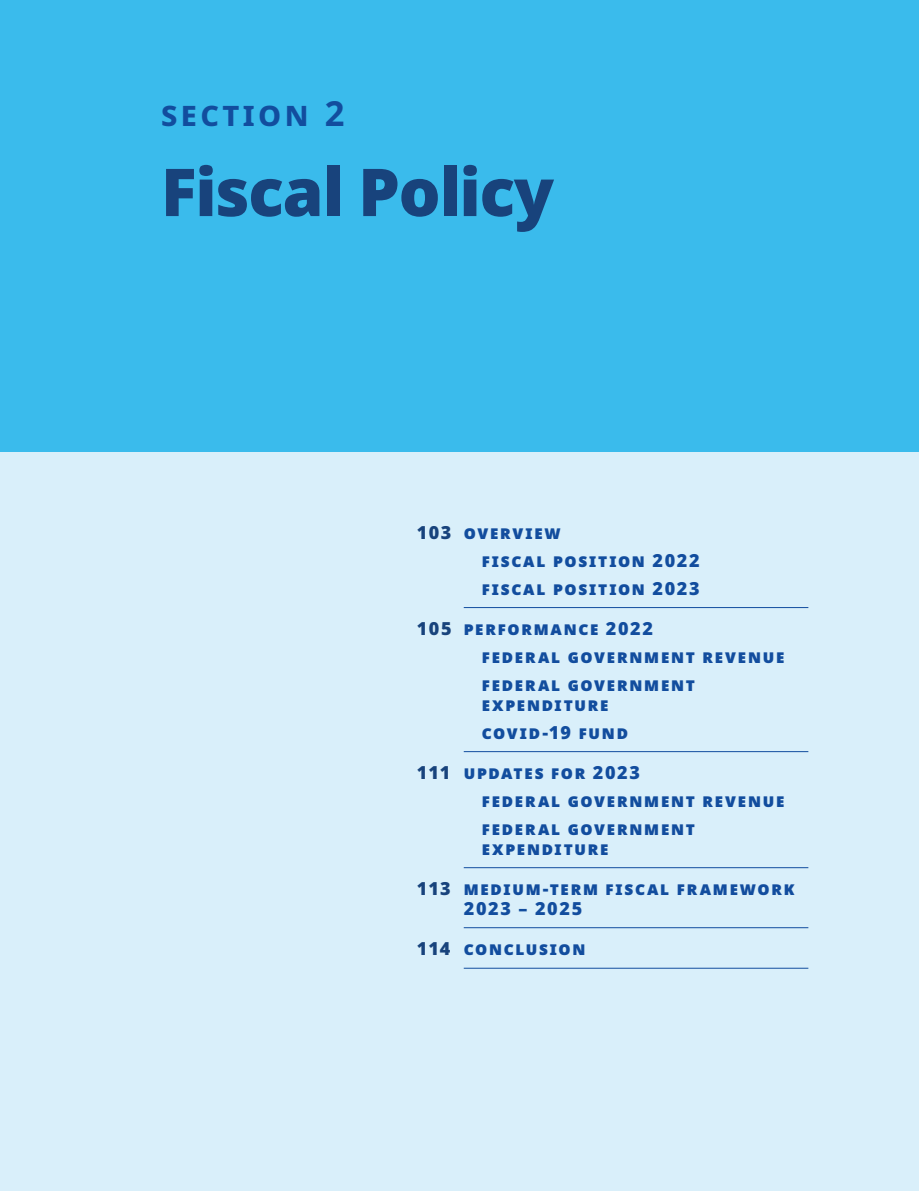
<style>
.page{position:relative;width:919px;height:1191px;background:#fff}
.page>*{position:absolute;margin:0;border:0;box-sizing:border-box;transform-origin:0 0}
.t1{font:900 66px "Noto Sans";letter-spacing:-.02em;color:#18437c}
.t2{font:700 34.5px "Noto Sans";color:#124d9e}
.t3{font:900 18px/28px "Noto Sans";letter-spacing:.1em;color:#124d9e}
.s1{color:#18437c}
</style>
<div class="page">
<div style="left:0;top:0;width:918px;height:453px;background:#3abbec"></div>
<div style="left:0;top:453px;width:918px;height:738px;background:#d9effa"></div>
<hr style="left:463px;top:607px;width:345px;height:1px;background:#124d9e">
<hr style="left:463px;top:751px;width:345px;height:1px;background:#124d9e">
<hr style="left:463px;top:867px;width:345px;height:1px;background:#124d9e">
<hr style="left:463px;top:927px;width:345px;height:1px;background:#124d9e">
<hr style="left:463px;top:968px;width:345px;height:1px;background:#124d9e">
<h2 class="t2" style="left:161px;top:89px;width:185px">section 2</h2>
<h1 class="t1" style="left:161px;top:142px;width:394px">Fiscal Policy</h1>
<p class="t3" style="left:481px;top:518px;width:219px;text-indent:-65px"><span class="s1">103</span> overview<br>fiscal position 2022 fiscal position 2023</p>
<p class="t3" style="left:481px;top:614px;width:304px;text-indent:-65px"><span class="s1">105</span> performance 2022<br>federal government revenue federal government</p>
<p class="t3" style="left:481px;top:690px;width:148px">expenditure covid-19 fund</p>
<p class="t3" style="left:481px;top:759px;width:304px;text-indent:-65px"><span class="s1">111</span> updates for 2023<br>federal government revenue federal government</p>
<p class="t3" style="left:481px;top:834px;width:128px">expenditure</p>
<p class="t3" style="left:463px;top:879px;width:332px;line-height:19.5px;text-indent:-47px"><span class="s1">113</span> medium-term fiscal framework<br>2023 – 2025</p>
<p class="t3" style="left:417px;top:935px;width:170px"><span class="s1">114</span> conclusion</p>
</div>
